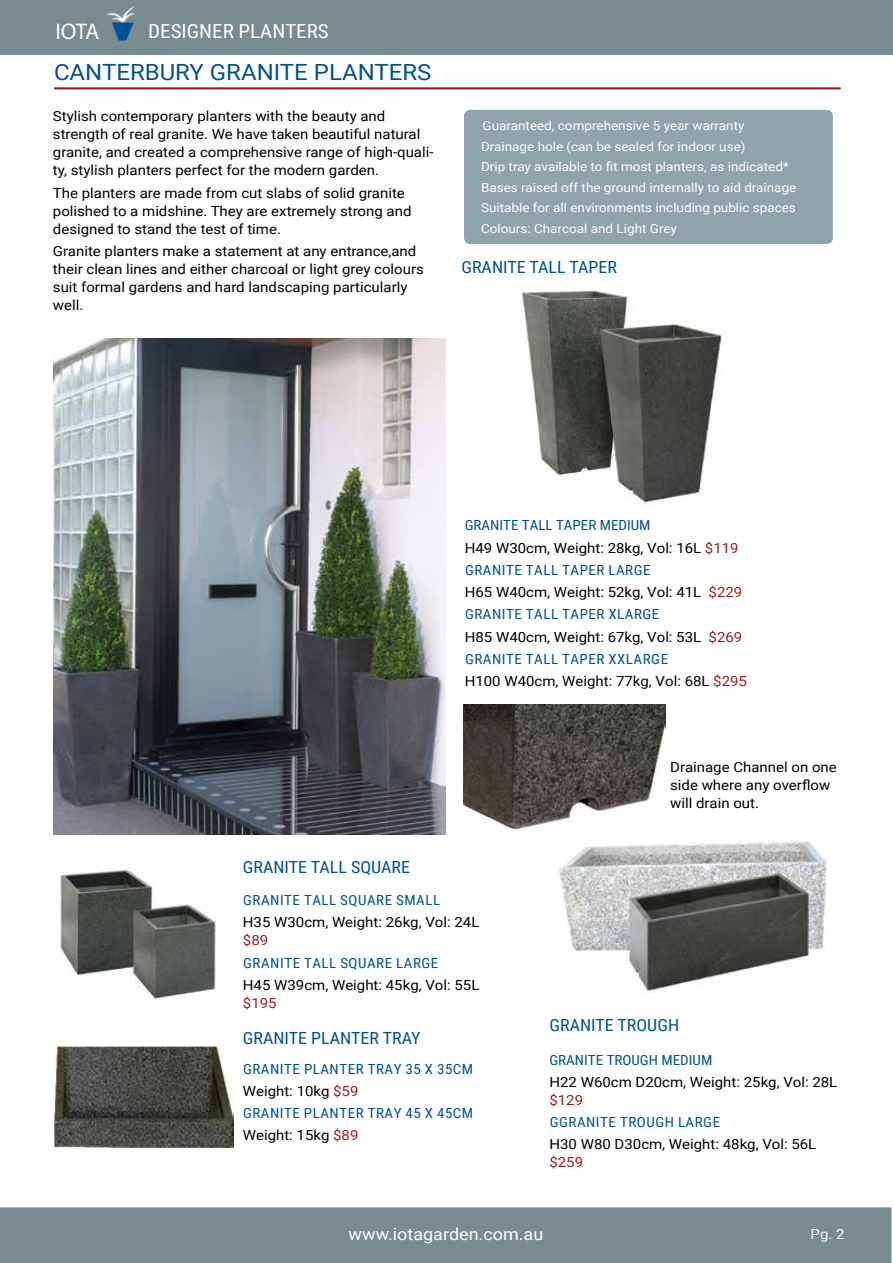
<style>
.page{position:relative;width:893px;height:1263px;background:#fff}
.page>*{position:absolute;margin:0;border:0;box-sizing:border-box;transform-origin:0 0}
.t1{font:22.65px "Myriad Pro";color:#fff}
.t2{font:22.35px "Roboto";color:#005392;scale:1.08 1}
.t3{font:19.5px "Roboto Condensed";color:#fff;scale:1.08 1}
.t4{font:16.8px "Roboto Condensed";color:#005392;scale:1.08 1}
.t5{font:16.8px "Roboto";color:#fff;scale:1.08 1}
.t6{font:13.95px/18px "Roboto";color:#000;scale:1.08 1}
.t7{font:13.95px "Roboto Condensed";letter-spacing:.035em;color:#005392;scale:1.08 1}
.t8{font:13.95px "Roboto Condensed";color:#005392;scale:1.08 1}
.t9{font:13.95px "Roboto";color:#9e1d20;scale:1.08 1}
.t10{font:13.95px "Roboto";color:#fff;scale:1.08 1}
.t11{font:12.6px/20.4px "Roboto";color:#fff;scale:1.08 1}
.s1{color:#9e1d20}
</style>
<div class="page">
<div style="left:0;top:0;width:893px;height:54px;background:#788b8f"></div>
<img style="left:106px;top:6px;width:29px;height:35px">
<div style="left:0;top:1207px;width:892px;height:56px;background:#788b8f"></div>
<div style="left:462px;top:108px;width:373px;height:138px;background:#8da4aa;border-radius:9px"></div>
<div style="left:460px;top:106px;width:377px;height:142px;border:4px solid #fff;border-radius:9px"></div>
<img style="left:521px;top:290px;width:200px;height:214px">
<hr style="left:54px;top:87px;width:787px;height:2px;background:#9e1d20">
<img style="left:54px;top:338px;width:392px;height:497px">
<img style="left:463px;top:704px;width:203px;height:125px">
<img style="left:60px;top:870px;width:157px;height:129px">
<img style="left:558px;top:840px;width:269px;height:154px">
<img style="left:54px;top:1046px;width:179px;height:101px">
<h1 class="t1" style="left:56px;top:18px;width:45px">IOTA</h1>
<h3 class="t3" style="left:148px;top:18px;width:169px">DESIGNER PLANTERS</h3>
<h2 class="t2" style="left:54px;top:57px;width:351px">CANTERBURY GRANITE PLANTERS</h2>
<p class="t6" style="left:53px;top:107px;width:354px">Stylish contemporary planters with the beauty and strength of real granite. We have taken beautiful natural granite, and created a comprehensive range of high-quali&shy;ty, stylish planters perfect for the modern garden.</p>
<p class="t6" style="left:53px;top:183px;width:333px">The planters are made from cut slabs of solid granite polished to a midshine. They are extremely strong and designed to stand the test of time.</p>
<p class="t6" style="left:53px;top:241px;width:345px">Granite planters make a statement at any entrance,and their clean lines and either charcoal or light grey colours suit formal gardens and hard landscaping particularly well.</p>
<p class="t11" style="left:481px;top:115px;width:293px">Guaranteed, comprehensive 5 year warranty Drainage hole (can be sealed for indoor use)<br>Drip tray available to fit most planters, as indicated* Bases raised off the ground internally to aid drainage Suitable for all environments including public spaces Colours: Charcoal and Light Grey</p>
<p class="t4" style="left:461px;top:256px;width:145px">GRANITE TALL TAPER</p>
<p class="t4" style="left:243px;top:855px;width:156px">GRANITE TALL SQUARE</p>
<p class="t8" style="left:465px;top:515px;width:174px">GRANITE TALL TAPER MEDIUM</p>
<p class="t6" style="left:465px;top:538px;width:255px">H49 W30cm, Weight: 28kg, Vol: 16L <span class="s1">$119</span></p>
<p class="t7" style="left:465px;top:560px;width:173px">GRANITE TALL TAPER LARGE</p>
<p class="t6" style="left:465px;top:582px;width:258px">H65 W40cm, Weight: 52kg, Vol: 41L <span class="s1">$229</span></p>
<p class="t7" style="left:465px;top:604px;width:181px">GRANITE TALL TAPER XLARGE</p>
<p class="t6" style="left:465px;top:627px;width:258px">H85 W40cm, Weight: 67kg, Vol: 53L <span class="s1">$269</span></p>
<p class="t7" style="left:465px;top:649px;width:190px">GRANITE TALL TAPER XXLARGE</p>
<p class="t6" style="left:465px;top:671px;width:263px">H100 W40cm, Weight: 77kg, Vol: 68L <span class="s1">$295</span></p>
<p class="t6" style="left:670px;top:757px;width:156px">Drainage Channel on one side where any overflow will drain out.</p>
<p class="t7" style="left:243px;top:890px;width:184px">GRANITE TALL SQUARE SMALL</p>
<p class="t6" style="left:243px;top:913px;width:220px">H35 W30cm, Weight: 26kg, Vol: 24L</p>
<p class="t9" style="left:243px;top:930px;width:25px">$89</p>
<p class="t7" style="left:243px;top:953px;width:182px">GRANITE TALL SQUARE LARGE</p>
<p class="t6" style="left:243px;top:975px;width:220px">H45 W39cm, Weight: 45kg, Vol: 55L</p>
<p class="t9" style="left:243px;top:993px;width:33px">$195</p>
<p class="t4" style="left:243px;top:1026px;width:166px">GRANITE PLANTER TRAY</p>
<p class="t7" style="left:243px;top:1059px;width:215px">GRANITE PLANTER TRAY 35 X 35CM</p>
<p class="t6" style="left:243px;top:1081px;width:109px">Weight: 10kg <span class="s1">$59</span></p>
<p class="t7" style="left:243px;top:1103px;width:215px">GRANITE PLANTER TRAY 45 X 45CM</p>
<p class="t6" style="left:243px;top:1126px;width:109px">Weight: 15kg <span class="s1">$89</span></p>
<p class="t4" style="left:549px;top:1013px;width:122px">GRANITE TROUGH</p>
<p class="t8" style="left:549px;top:1050px;width:152px">GRANITE TROUGH MEDIUM</p>
<p class="t6" style="left:549px;top:1072px;width:268px">H22 W60cm D20cm, Weight: 25kg, Vol: 28L</p>
<p class="t9" style="left:549px;top:1090px;width:33px">$129</p>
<p class="t7" style="left:550px;top:1112px;width:159px">GGRANITE TROUGH LARGE</p>
<p class="t6" style="left:549px;top:1135px;width:249px">H30 W80 D30cm, Weight: 48kg, Vol: 56L</p>
<p class="t9" style="left:549px;top:1152px;width:33px">$259</p>
<p class="t5" style="left:349px;top:1222px;width:182px">www.iotagarden.com.au</p>
<p class="t10" style="left:811px;top:1224px;width:33px">Pg. 2</p>
</div>
